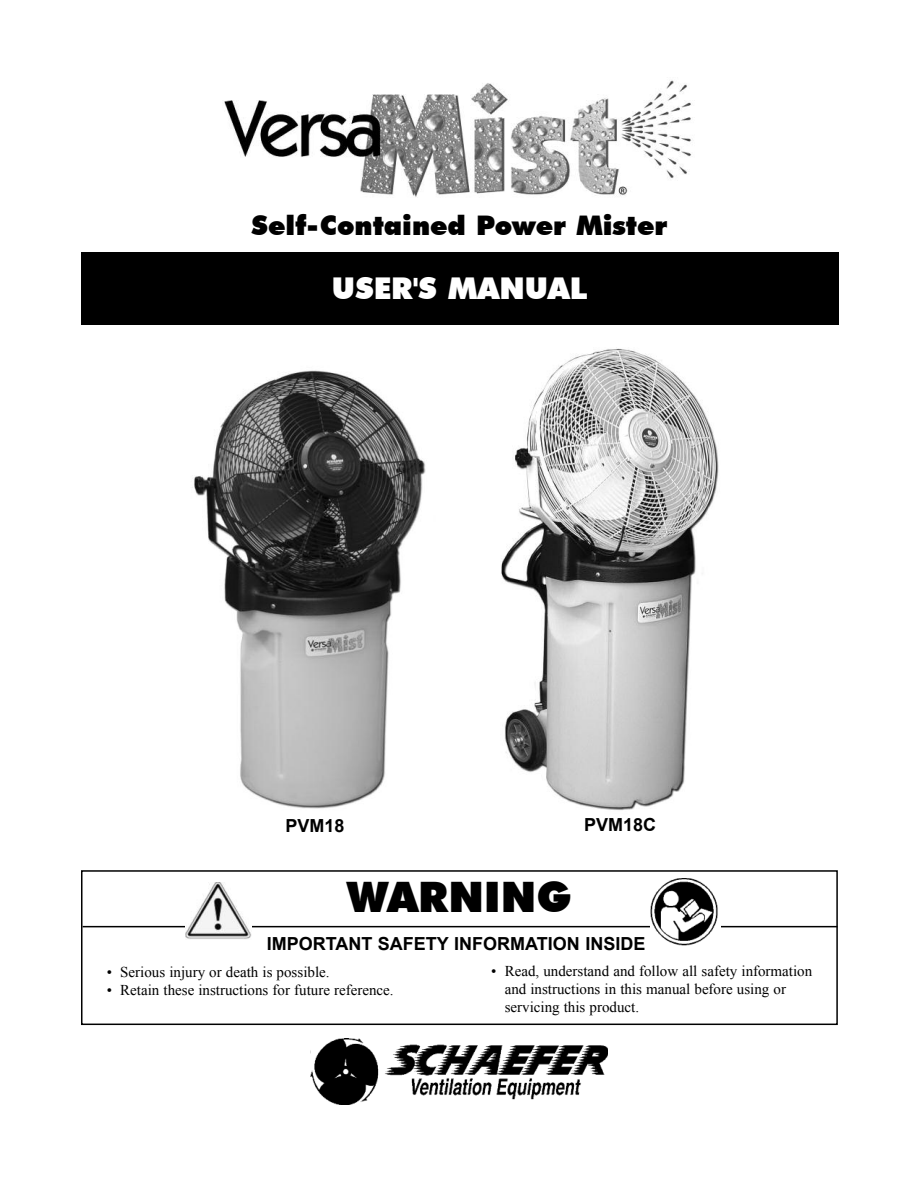
<style>
.page{position:relative;width:918px;height:1188px;background:#fff}
.page>*{position:absolute;margin:0;border:0;box-sizing:border-box;transform-origin:0 0}
.t1{font:900 42px "Futura BT";color:#000}
.t2{font:900 30px "Futura BT";color:#fff}
.t3{font:900 27px "Futura BT";color:#000}
.t4{font:700 18px "Arial";color:#000}
.t5{font:15px/18px "Times New Roman";color:#000}
</style>
<div class="page">
<div style="left:81px;top:870px;width:757px;height:155px;border:2px solid #000"></div>
<img style="left:501px;top:348px;width:218px;height:462px">
<div style="left:81px;top:252px;width:757px;height:73px;background:#000"></div>
<img style="left:311px;top:1039px;width:296px;height:65px">
<hr style="left:83px;top:926px;width:754px;height:1px;background:#000">
<img style="left:651px;top:878px;width:69px;height:68px">
<img style="left:192px;top:370px;width:234px;height:439px">
<img style="left:185px;top:882px;width:66px;height:57px">
<img style="left:224px;top:80px;width:467px;height:117px">
<h3 class="t3" style="left:252px;top:209px;width:418px">Self-Contained Power Mister</h3>
<h2 class="t2" style="left:332px;top:271px;width:257px">USER'S MANUAL</h2>
<p class="t4" style="left:286px;top:816px;width:61px">PVM18</p>
<p class="t4" style="left:584px;top:815px;width:74px">PVM18C</p>
<h1 class="t1" style="left:347px;top:871px;width:226px">WARNING</h1>
<p class="t4" style="left:267px;top:934px;width:380px">IMPORTANT SAFETY INFORMATION INSIDE</p>
<p class="t5" style="left:107px;top:963px;width:224px">• Serious injury or death is possible.</p>
<p class="t5" style="left:107px;top:981px;width:288px">• Retain these instructions for future reference.</p>
<p class="t5" style="left:505px;top:962px;width:309px;text-indent:-14px">• Read, understand and follow all safety information and instructions in this manual before using or servicing this product.</p>
</div>
